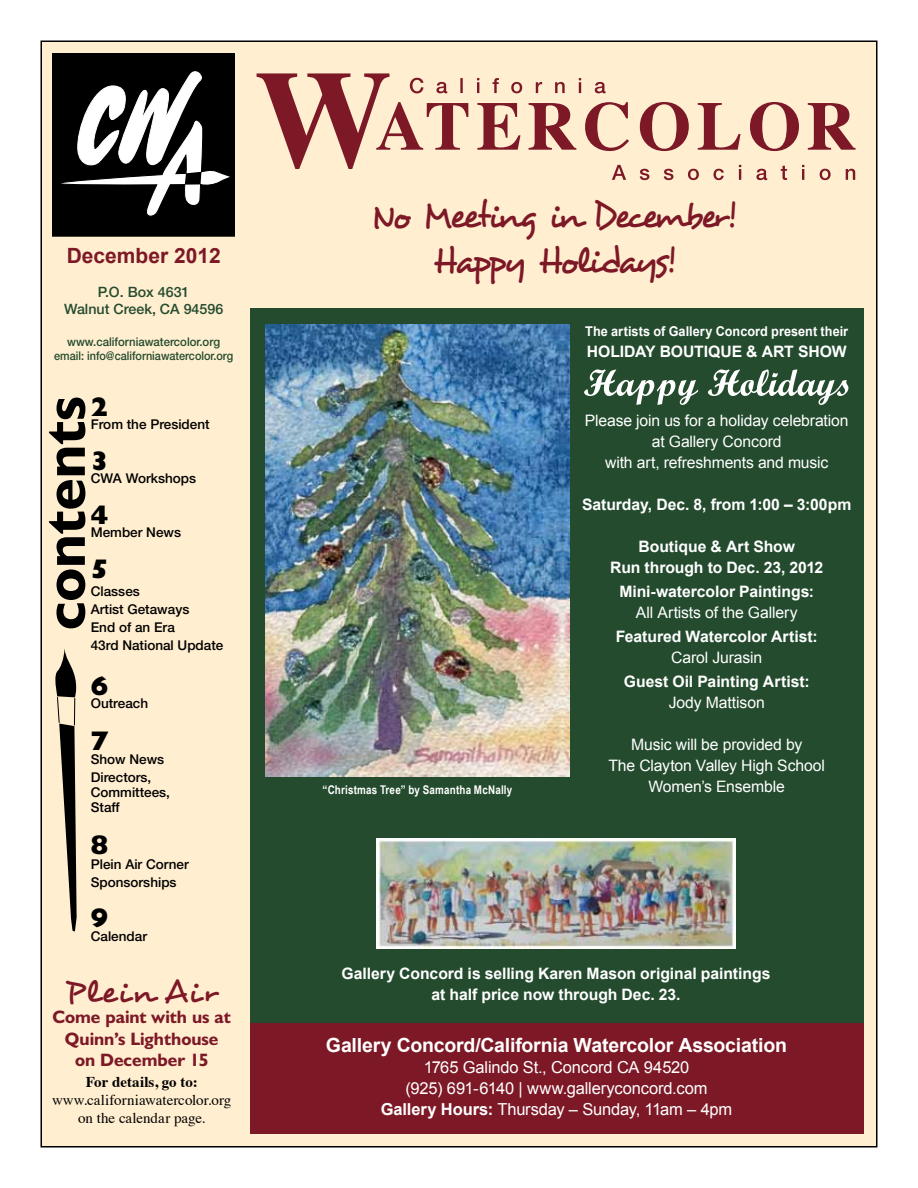
<style>
.page{position:relative;width:918px;height:1188px;background:#fff}
.page>*{position:absolute;margin:0;border:0;box-sizing:border-box;transform-origin:0 0}
.t1{font:700 60px "Humanist 521 BT";color:#000}
.t2{font:37.5px/45px "Desyrel";letter-spacing:-.085em;color:#7d1826;text-align:center;scale:.95 1}
.t3{font:33px "Desyrel";letter-spacing:.05em;color:#7d1826}
.t4{font:800 27px "Humanist 521 BT";color:#000}
.t5{font:700 21px "Arial";color:#7d1826}
.t6{font:700 19.5px "Arial";letter-spacing:-.01em;color:#fff}
.t7{font:700 18px/21.6px "Humanist 521 BT";color:#7d1826;text-align:center}
.t8{font:16.5px/21px "Arial";letter-spacing:-.01em;color:#fff;text-align:center}
.t9{font:700 15.75px/21px "Arial";letter-spacing:-.005em;color:#fff;text-align:center}
.t10{font:15.75px/21px "Arial";letter-spacing:-.01em;color:#fff;text-align:center}
.t11{font:15px/18px "Times";color:#000;text-align:center}
.t12{font:700 15px "Times";color:#000}
.t13{font:500 14.25px/17.1px "Helvetica Neue";color:#244b2e;text-align:center}
.t14{font:500 13.5px/18px "Helvetica Neue";color:#000}
.t15{font:700 13.5px "Arial";letter-spacing:.005em;color:#fff;scale:.94 1}
.t16{font:500 12px/14.4px "Helvetica Neue";color:#244b2e;text-align:center;scale:.95 1}
.t17{font:700 12px "Arial Narrow";letter-spacing:.015em;color:#fff}
.s1{font-weight:700}
</style>
<div class="page">
<div style="left:41px;top:41px;width:836px;height:1106px;background:#ffeed0"></div>
<div style="left:251px;top:308px;width:613px;height:763px;background:#244b2e"></div>
<div style="left:251px;top:1024px;width:613px;height:110px;background:#7d1826"></div>
<svg style="left:55px;top:649px;width:22px;height:283px"></svg>
<svg style="left:257px;top:73px;width:599px;height:107px"></svg>
<img style="left:265px;top:325px;width:304px;height:451px">
<svg style="left:584px;top:369px;width:114px;height:36px"></svg>
<svg style="left:708px;top:369px;width:140px;height:36px"></svg>
<img style="left:377px;top:839px;width:358px;height:110px">
<svg style="left:52px;top:54px;width:183px;height:182px;background:#3d3d3d"></svg>
<h3 class="t5" style="left:67px;top:241px;width:156px">December 2012</h3>
<p class="t13" style="left:64px;top:283px;width:161px">P.O. Box 4631<br>Walnut Creek, CA 94596</p>
<p class="t16" style="left:54px;top:334px;width:190px">www.californiawatercolor.org email: info@californiawatercolor.org</p>
<h3 class="t4" style="left:91px;top:390px;width:19px">2</h3>
<p class="t14" style="left:91px;top:415px;width:120px">From the President</p>
<h3 class="t4" style="left:91px;top:444px;width:19px">3</h3>
<p class="t14" style="left:91px;top:469px;width:107px">CWA Workshops</p>
<h3 class="t4" style="left:91px;top:498px;width:19px">4</h3>
<p class="t14" style="left:91px;top:523px;width:92px">Member News</p>
<h3 class="t4" style="left:91px;top:552px;width:19px">5</h3>
<p class="t14" style="left:91px;top:582px;width:134px">Classes<br>Artist Getaways<br>End of an Era<br>43rd National Update</p>
<h3 class="t4" style="left:91px;top:669px;width:19px">6</h3>
<p class="t14" style="left:91px;top:694px;width:59px">Outreach</p>
<h3 class="t4" style="left:91px;top:724px;width:19px">7</h3>
<p class="t14" style="left:91px;top:750px;width:75px">Show News<br>Directors,</p>
<p class="t14" style="left:91px;top:784px;width:81px;line-height:15px">Committees,<br>Staff</p>
<h3 class="t4" style="left:91px;top:828px;width:19px">8</h3>
<p class="t14" style="left:91px;top:855px;width:100px">Plein Air Corner<br>Sponsorships</p>
<h3 class="t4" style="left:91px;top:901px;width:19px">9</h3>
<p class="t14" style="left:91px;top:927px;width:58px">Calendar</p>
<h1 class="t1" style="left:27px;top:630px;width:235px;rotate:-90deg">contents</h1>
<h3 class="t3" style="left:66px;top:972px;width:154px">Plein Air</h3>
<p class="t7" style="left:53px;top:1006px;width:180px">Come paint with us at<br>Quinn’s Lighthouse on December 15</p>
<p class="t12" style="left:86px;top:1068px;width:113px">For details, go to:</p>
<p class="t11" style="left:52px;top:1090px;width:181px">www.californiawatercolor.org on the calendar page.</p>
<h2 class="t2" style="left:371px;top:193px;width:385px">No Meeting in December!<br>Happy Holidays!</h2>
<p class="t17" style="left:323px;top:781px;width:191px">“Christmas Tree” by Samantha McNally</p>
<p class="t15" style="left:585px;top:322px;width:281px">The artists of Gallery Concord present their</p>
<p class="t9" style="left:587px;top:341px;width:261px">HOLIDAY BOUTIQUE &amp; ART SHOW</p>
<p class="t10" style="left:585px;top:410px;width:265px">Please join us for a holiday celebration at Gallery Concord<br>with art, refreshments and music</p>
<p class="t9" style="left:582px;top:494px;width:271px">Saturday, Dec. 8, from 1:00 – 3:00pm</p>
<p class="t9" style="left:610px;top:536px;width:215px">Boutique &amp; Art Show<br>Run through to Dec. 23, 2012</p>
<p class="t9" style="left:619px;top:581px;width:196px">Mini-watercolor Paintings:</p>
<p class="t10" style="left:636px;top:602px;width:163px">All Artists of the Gallery</p>
<p class="t9" style="left:616px;top:626px;width:204px">Featured Watercolor Artist:</p>
<p class="t10" style="left:671px;top:647px;width:93px">Carol Jurasin</p>
<p class="t9" style="left:624px;top:671px;width:187px">Guest Oil Painting Artist:</p>
<p class="t10" style="left:669px;top:692px;width:98px">Jody Mattison</p>
<p class="t10" style="left:608px;top:734px;width:218px">Music will be provided by<br>The Clayton Valley High School<br>Women’s Ensemble</p>
<p class="t9" style="left:342px;top:964px;width:430px">Gallery Concord is selling Karen Mason original paintings at half price now through Dec. 23.</p>
<p class="t6" style="left:326px;top:1032px;width:463px">Gallery Concord/California Watercolor Association</p>
<p class="t8" style="left:381px;top:1057px;width:353px">1765 Galindo St., Concord CA 94520<br>(925) 691-6140 | www.galleryconcord.com<br><span class="s1">Gallery Hours:</span> Thursday – Sunday, 11am – 4pm</p>
</div>
